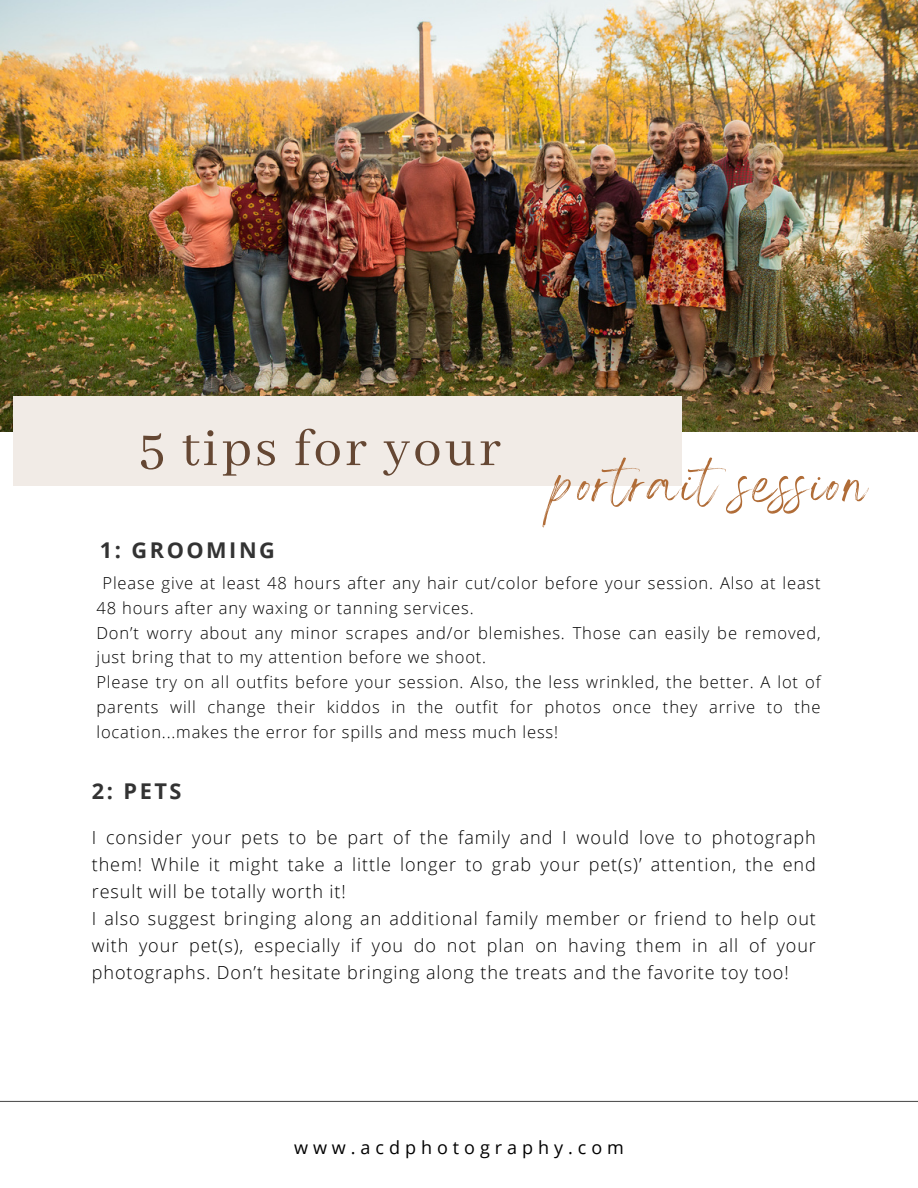
<style>
.page{position:relative;width:918px;height:1188px;background:#fff}
.page>*{position:absolute;margin:0;border:0;box-sizing:border-box;transform-origin:0 0}
.t1{font:88.5px "Angella White";letter-spacing:.02em;color:#b06c37}
.t2{font:57px "Abhaya Libre";letter-spacing:.05em;color:#654733}
.t3{font:700 21.75px "Open Sans";letter-spacing:.115em;color:#333}
.t4{font:300 18px/27px "Open Sans";letter-spacing:.05em;color:#000;text-align:justify}
.t5{font:18px "Open Sans";letter-spacing:.275em;color:#000}
.t6{font:300 16.5px/24.8px "Open Sans";letter-spacing:.05em;color:#000}
</style>
<div class="page">
<img style="left:0;top:0;width:918px;height:432px">
<hr style="left:0;top:1101px;width:918px;height:1px;background:#555">
<div style="left:14px;top:396px;width:668px;height:89px;background:#f1ebe6"></div>
<p class="t2" style="left:138px;top:417px;width:364px">5 tips for your</p>
<p class="t3" style="left:100px;top:535px;width:177px">1: GROOMING</p>
<p class="t1" style="left:554px;top:427px;width:315px">portrait session</p>
<p class="t6" style="left:96px;top:570px;width:726px;text-indent:6px">Please give at least 48 hours after any hair cut/color before your session. Also at least<br>48 hours after any waxing or tanning services.</p>
<p class="t6" style="left:96px;top:620px;width:726px">Don’t worry about any minor scrapes and/or blemishes. Those can easily be removed, just bring that to my attention before we shoot.</p>
<p class="t6" style="left:96px;top:669px;width:726px;text-align:justify">Please try on all outfits before your session. Also, the less wrinkled, the better. A lot of parents will change their kiddos in the outfit for photos once they arrive to the location...makes the error for spills and mess much less!</p>
<p class="t3" style="left:92px;top:776px;width:91px">2: PETS</p>
<p class="t4" style="left:92px;top:823px;width:726px">I consider your pets to be part of the family and I would love to photograph them! While it might take a little longer to grab your pet(s)’ attention, the end result will be totally worth it!</p>
<p class="t4" style="left:92px;top:904px;width:726px">I also suggest bringing along an additional family member or friend to help out with your pet(s), especially if you do not plan on having them in all of your photographs. Don’t hesitate bringing along the treats and the favorite toy too!</p>
<p class="t5" style="left:294px;top:1135px;width:331px">www.acdphotography.com</p>
</div>
